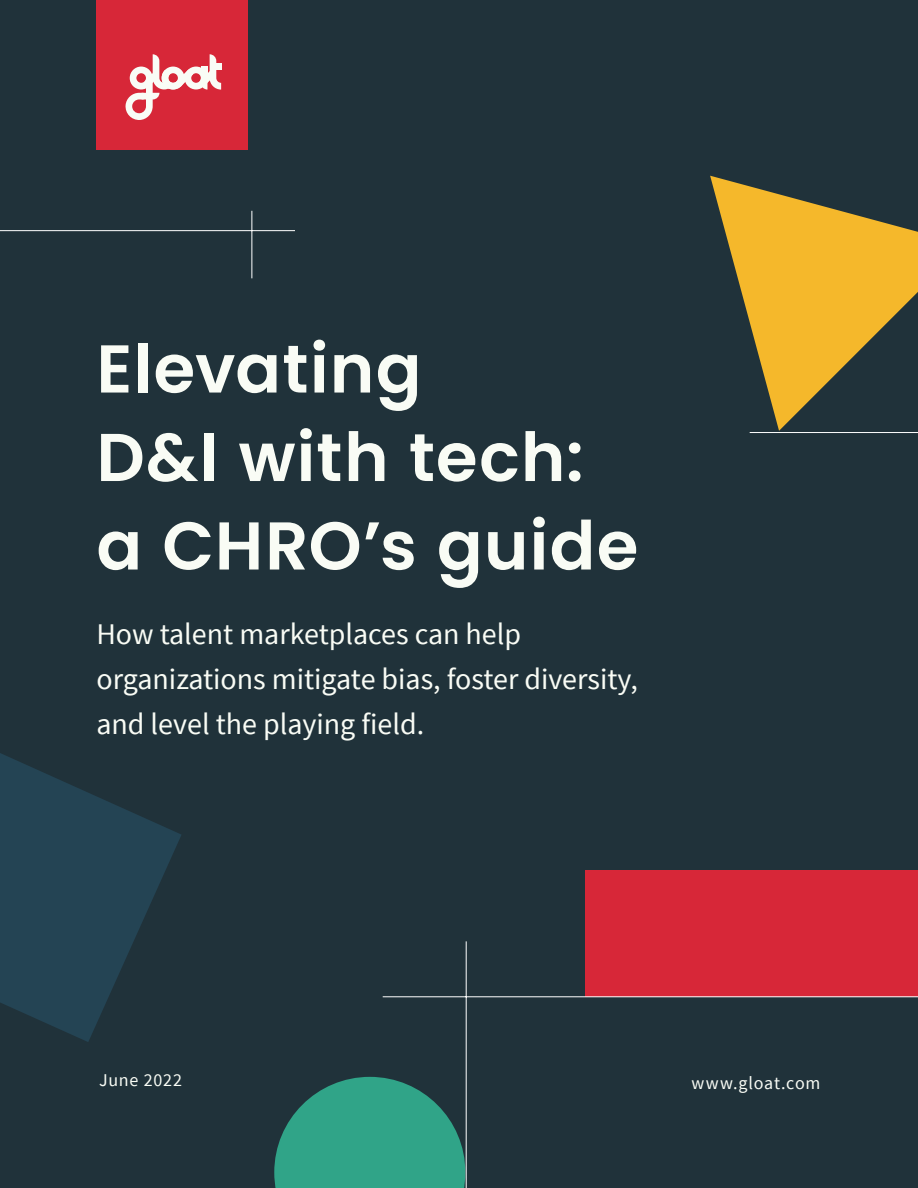
<style>
.page{position:relative;width:918px;height:1188px;background:#20323a}
.page>*{position:absolute;margin:0;border:0;box-sizing:border-box;transform-origin:0 0}
.t1{font:600 67.5px/88.5px "Poppins";letter-spacing:.015em;color:#f9fcf5}
.t2{font:30px/45px "Source Sans Pro";color:#f9fcf5}
.t3{font:18px "Source Sans Pro";letter-spacing:.045em;color:#f9fcf5}
</style>
<div class="page">
<div style="left:586px;top:870px;width:332px;height:127px;background:#d72738"></div>
<svg style="left:710px;top:176px;width:208px;height:255px;fill:#f5b82b"></svg>
<svg style="left:274px;top:1077px;width:191px;height:111px"></svg>
<svg style="left:0;top:753px;width:181px;height:289px;fill:#244454"></svg>
<hr style="left:383px;top:996px;width:535px;height:1px;background:#fff">
<hr style="left:466px;top:941px;width:1px;height:247px;background:#fff">
<hr style="left:0;top:230px;width:295px;height:1px;background:#fff">
<hr style="left:750px;top:432px;width:168px;height:1px;background:#fff">
<hr style="left:252px;top:211px;width:1px;height:67px;background:#fff">
<div style="left:96px;top:0;width:152px;height:150px;background:#d72738"></div>
<svg style="left:125px;top:54px;width:96px;height:66px"></svg>
<h1 class="t1" style="left:96px;top:325px;width:543px">Elevating<br>D&amp;I with tech: a CHRO s’ guide</h1>
<p class="t2" style="left:96px;top:612px;width:543px">How talent marketplaces can help organizations mitigate bias, foster diversity, and level the playing field.</p>
<p class="t3" style="left:99px;top:1069px;width:85px">June 2022</p>
<p class="t3" style="left:692px;top:1072px;width:130px">www.gloat.com</p>
</div>
